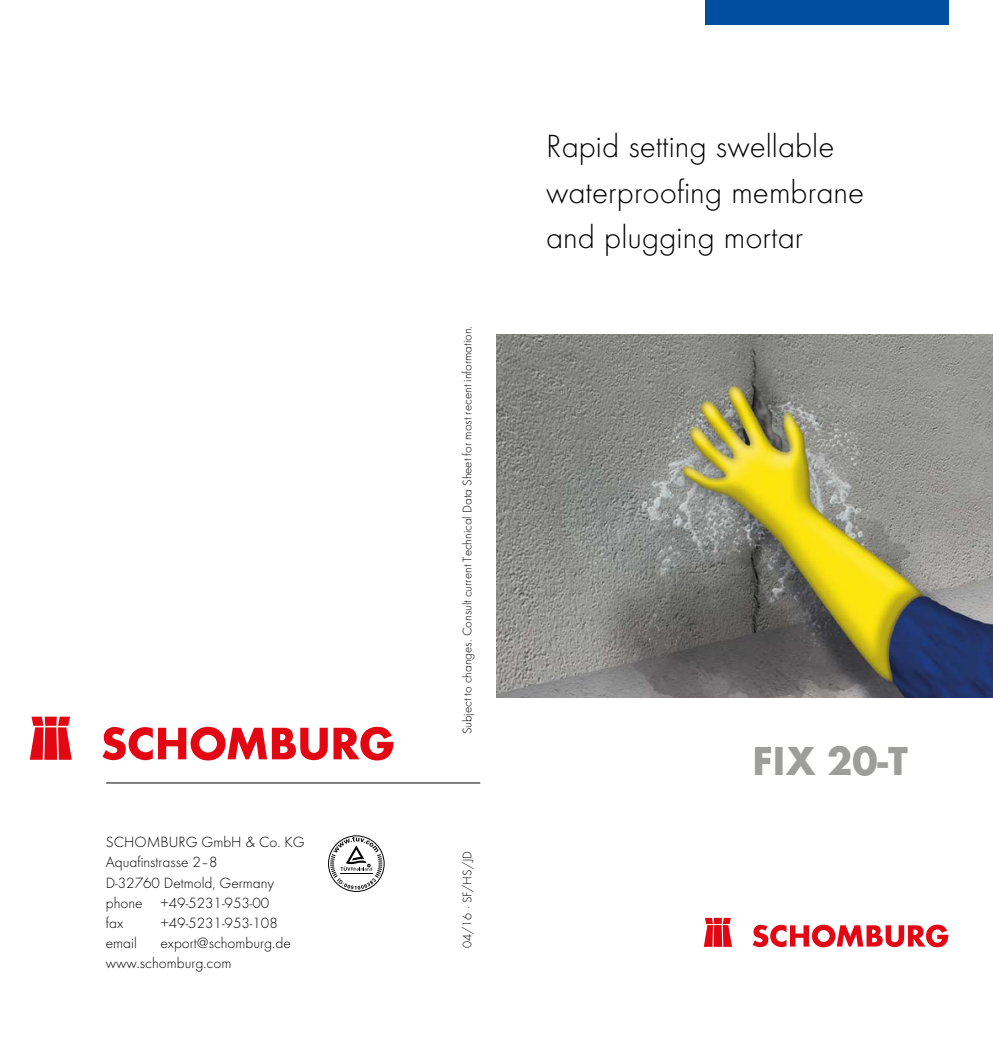
<style>
.page{position:relative;width:993px;height:1042px;background:#fff}
.page>*{position:absolute;margin:0;border:0;box-sizing:border-box;transform-origin:0 0}
.t1{font:700 42px "Futura TOT";color:#9d9d9c}
.t2{font:300 33.25px/45.5px "Futura TOT";color:#000}
.t3{font:300 15.4px/20.1px "Futura TOT";color:#000}
.t4{font:300 12.78px "Futura TOT";color:#000}
</style>
<div class="page">
<div style="left:704px;top:0;width:243px;height:25px;background:#004f9f"></div>
<img style="left:496px;top:334px;width:496px;height:363px">
<hr style="left:106px;top:782px;width:374px;height:1px;background:#000">
<div style="left:328px;top:836px;width:56px;height:55px;border:1px solid #000;border-radius:50%"></div>
<svg style="left:330px;top:836px;width:52px;height:53px"></svg>
<svg style="left:102px;top:727px;width:291px;height:33px"></svg>
<svg style="left:30px;top:716px;width:42px;height:44px"></svg>
<svg style="left:752px;top:924px;width:195px;height:23px"></svg>
<svg style="left:703px;top:918px;width:28px;height:29px"></svg>
<p class="t3" style="left:106px;top:832px;width:200px">SCHOMBURG GmbH &amp; Co. KG<br>Aquafinstrasse 2–8<br>D-32760 Detmold, Germany phone +49-5231-953-00<br>fax</p>
<p class="t3" style="left:160px;top:913px;width:119px">+49-5231-953-108</p>
<p class="t3" style="left:106px;top:933px;width:186px;text-indent:55px">export@schomburg.de www.schomburg.com</p>
<p class="t3" style="left:106px;top:933px;width:33px">email</p>
<p class="t4" style="left:460px;top:734px;width:410px;rotate:-90deg">Subject to changes. Consult current Technical Data Sheet for most recent information.</p>
<p class="t4" style="left:460px;top:947px;width:98px;rotate:-90deg">04/16 · SF/HS/JD</p>
<h2 class="t2" style="left:546px;top:124px;width:319px">Rapid setting swellable waterproofing membrane and plugging mortar</h2>
<h1 class="t1" style="left:752px;top:735px;width:157px">FIX 20-T</h1>
</div>
